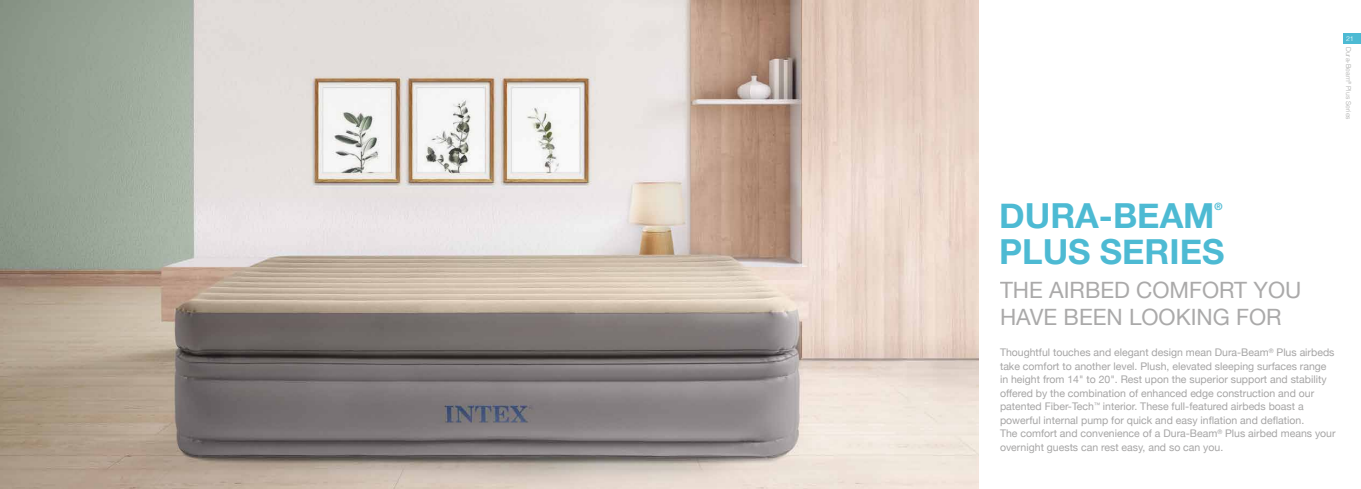
<style>
.page{position:relative;width:1361px;height:489px;background:#fff}
.page>*{position:absolute;margin:0;border:0;box-sizing:border-box;transform-origin:0 0}
.t1{font:700 34.5px "Helvetica Neue";color:#4dbad3}
.t2{font:22.5px/27px "Helvetica Neue";color:#a6a5a5}
.t3{font:10.5px/13.5px "Helvetica Neue";color:#a6a5a5}
.t4{font:700 10.05px "Helvetica Neue";color:#4dbad3}
.t5{font:300 6.75px "Helvetica";color:#a8a8a7}
.t6{font:300 6.75px "Helvetica";color:#fff}
</style>
<div class="page">
<div style="left:1343px;top:33px;width:18px;height:11px;background:#4dbad3"></div>
<img style="left:0;top:0;width:978px;height:489px">
<p class="t6" style="left:1346px;top:33px;width:9px">21</p>
<p class="t5" style="left:1354px;top:47px;width:74px;rotate:90deg">Dura-Beam<sup>®</sup> Plus Series</p>
<h1 class="t1" style="left:999px;top:188px;width:217px">DURA-BEAM</h1>
<p class="t4" style="left:1214px;top:198px;width:10px">®</p>
<h1 class="t1" style="left:999px;top:224px;width:227px">PLUS SERIES</h1>
<h2 class="t2" style="left:1000px;top:278px;width:303px">THE AIRBED COMFORT YOU<br>HAVE BEEN LOOKING FOR</h2>
<p class="t3" style="left:1000px;top:346px;width:337px">Thoughtful touches and elegant design mean Dura-Beam<sup>®</sup> Plus airbeds take comfort to another level. Plush, elevated sleeping surfaces range in height from 14" to 20". Rest upon the superior support and stability offered by the combination of enhanced edge construction and our patented Fiber-Tech<sup>™</sup> interior. These full-featured airbeds boast a powerful internal pump for quick and easy inflation and deflation.<br>The comfort and convenience of a Dura-Beam<sup>®</sup> Plus airbed means your overnight guests can rest easy, and so can you.</p>
</div>
